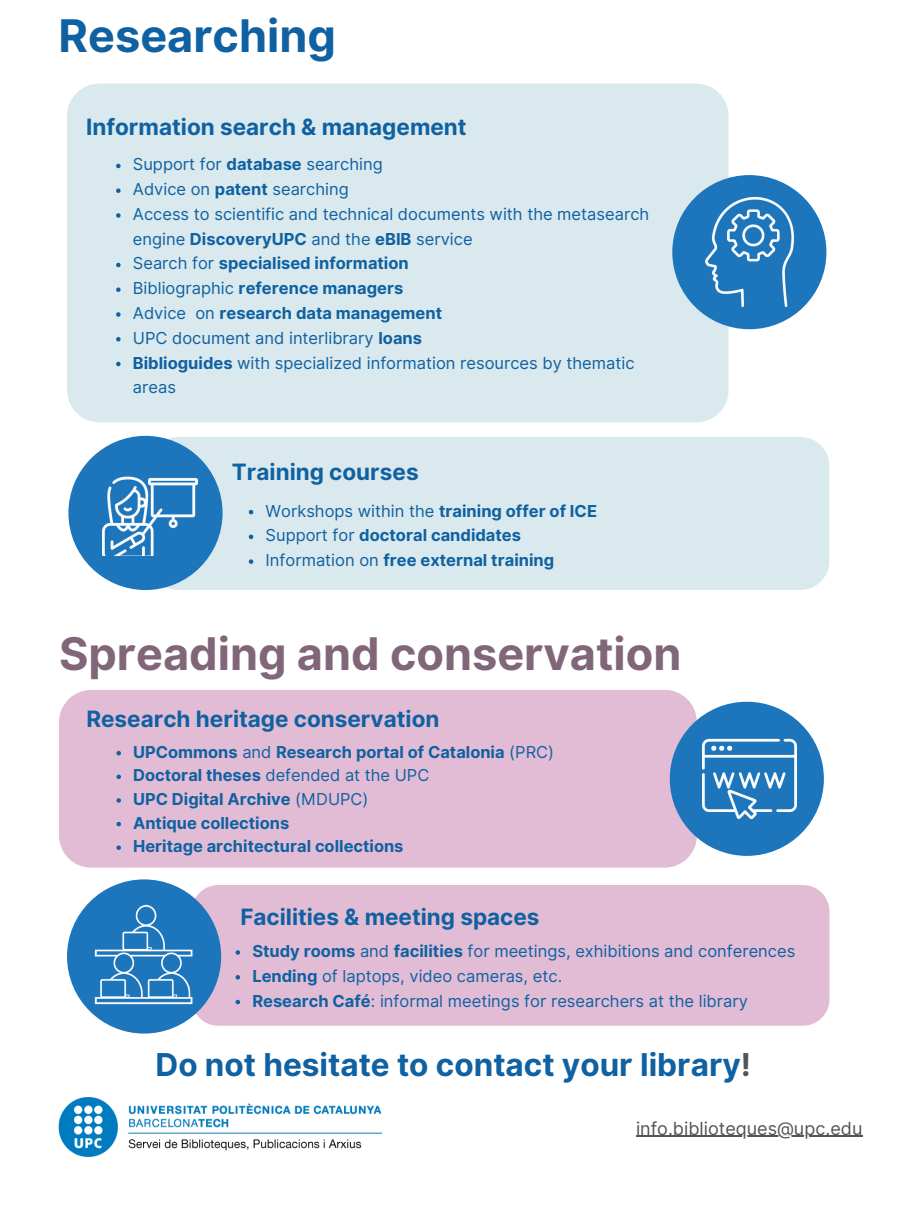
<style>
.page{position:relative;width:900px;height:1206px;background:#fff}
.page>*{position:absolute;margin:0;border:0;box-sizing:border-box;transform-origin:0 0}
.t1{font:700 45px "Inter";color:#81667a}
.t2{font:700 45px "Inter";color:#1061a2}
.t3{font:700 31.5px "Inter";color:#1061a2}
.t4{font:700 22.5px "Inter";color:#1061a2}
.t5{font:18px "Inter";color:#545454}
.t6{font:16.5px/24.8px "Inter";color:#1061a2}
.t7{font:700 16.5px/23.7px "Inter";color:#1061a2}
.s1{font-weight:700}
.s2{font-weight:400}
.s3{color:#545454}
</style>
<div class="page">
<img style="left:58px;top:1097px;width:324px;height:61px">
<div style="left:150px;top:437px;width:679px;height:153px;background:#d9e9ed;border-radius:29px"></div>
<div style="left:67px;top:84px;width:662px;height:338px;background:#d9e9ed;border-radius:32px"></div>
<div style="left:59px;top:690px;width:638px;height:177px;background:#e1bcd4;border-radius:32px"></div>
<div style="left:670px;top:702px;width:154px;height:154px;background:#1d75bc;border-radius:50%"></div>
<img style="left:702px;top:738px;width:95px;height:82px">
<div style="left:192px;top:885px;width:638px;height:140px;background:#e1bcd4;border-radius:26px"></div>
<div style="left:67px;top:879px;width:154px;height:154px;background:#1d75bc;border-radius:50%"></div>
<img style="left:90px;top:901px;width:108px;height:104px">
<div style="left:68px;top:436px;width:155px;height:154px;background:#1d75bc;border-radius:50%"></div>
<img style="left:102px;top:476px;width:96px;height:79px">
<svg style="left:116px;top:164px;width:5px;height:4px"></svg>
<svg style="left:116px;top:188px;width:5px;height:5px"></svg>
<svg style="left:116px;top:213px;width:5px;height:5px"></svg>
<svg style="left:116px;top:263px;width:5px;height:4px"></svg>
<svg style="left:116px;top:287px;width:5px;height:5px"></svg>
<svg style="left:116px;top:312px;width:5px;height:5px"></svg>
<svg style="left:116px;top:337px;width:5px;height:4px"></svg>
<svg style="left:116px;top:362px;width:5px;height:4px"></svg>
<div style="left:672px;top:175px;width:154px;height:154px;background:#1d75bc;border-radius:50%"></div>
<img style="left:705px;top:198px;width:99px;height:109px">
<svg style="left:249px;top:510px;width:4px;height:4px"></svg>
<svg style="left:249px;top:534px;width:4px;height:5px"></svg>
<svg style="left:249px;top:559px;width:4px;height:5px"></svg>
<svg style="left:116px;top:751px;width:5px;height:4px"></svg>
<svg style="left:116px;top:774px;width:5px;height:5px"></svg>
<svg style="left:116px;top:798px;width:5px;height:4px"></svg>
<svg style="left:116px;top:822px;width:5px;height:4px"></svg>
<svg style="left:116px;top:845px;width:5px;height:5px"></svg>
<hr style="left:636px;top:1135px;width:226px;height:1px;background:#545454">
<svg style="left:236px;top:950px;width:4px;height:4px"></svg>
<svg style="left:236px;top:975px;width:4px;height:4px"></svg>
<svg style="left:236px;top:999px;width:4px;height:5px"></svg>
<h1 class="t2" style="left:59px;top:9px;width:279px">Researching</h1>
<h3 class="t4" style="left:86px;top:114px;width:382px">Information search &amp; management</h3>
<p class="t6" style="left:133px;top:152px;width:518px">Support for <span class="s1">database</span> searching<br>Advice on <span class="s1">patent</span> searching<br>Access to scientific and technical documents with the metasearch engine <span class="s1">DiscoveryUPC</span> and the <span class="s1">eBIB</span> service<br>Search for <span class="s1">specialised information<br></span>Bibliographic <span class="s1">reference managers<br></span>Advice on <span class="s1">research data management<br></span>UPC document and interlibrary <span class="s1">loans<br>Biblioguides</span> with specialized information resources by thematic areas</p>
<h3 class="t4" style="left:232px;top:458px;width:188px">Training courses</h3>
<p class="t7" style="left:266px;top:498px;width:333px;line-height:24.8px"><span class="s2">Workshops within the</span> training offer of ICE<br><span class="s2">Support for</span> doctoral candidates<br><span class="s2">Information on</span> free external training</p>
<h1 class="t1" style="left:59px;top:626px;width:624px">Spreading and conservation</h1>
<h3 class="t4" style="left:86px;top:705px;width:355px">Research heritage conservation</h3>
<p class="t7" style="left:133px;top:740px;width:422px">UPCommons <span class="s2">and</span> Research portal of Catalonia <span class="s2">(PRC)<br></span>Doctoral theses <span class="s2">defended at the UPC<br></span>UPC Digital Archive <span class="s2">(MDUPC)<br></span>Antique collections<br>Heritage architectural collections</p>
<h3 class="t4" style="left:240px;top:903px;width:301px">Facilities &amp; meeting spaces</h3>
<p class="t6" style="left:252px;top:938px;width:545px"><span class="s1">Study rooms</span> and <span class="s1">facilities</span> for meetings, exhibitions and conferences<br><span class="s1">Lending</span> of laptops, video cameras, etc.<br><span class="s1">Research Café</span>: informal meetings for researchers at the library</p>
<h2 class="t3" style="left:155px;top:1046px;width:597px">Do not hesitate to contact your library<span class="s3">!</span></h2>
<p class="t5" style="left:636px;top:1117px;width:228px">info.biblioteques@upc.edu</p>
</div>
